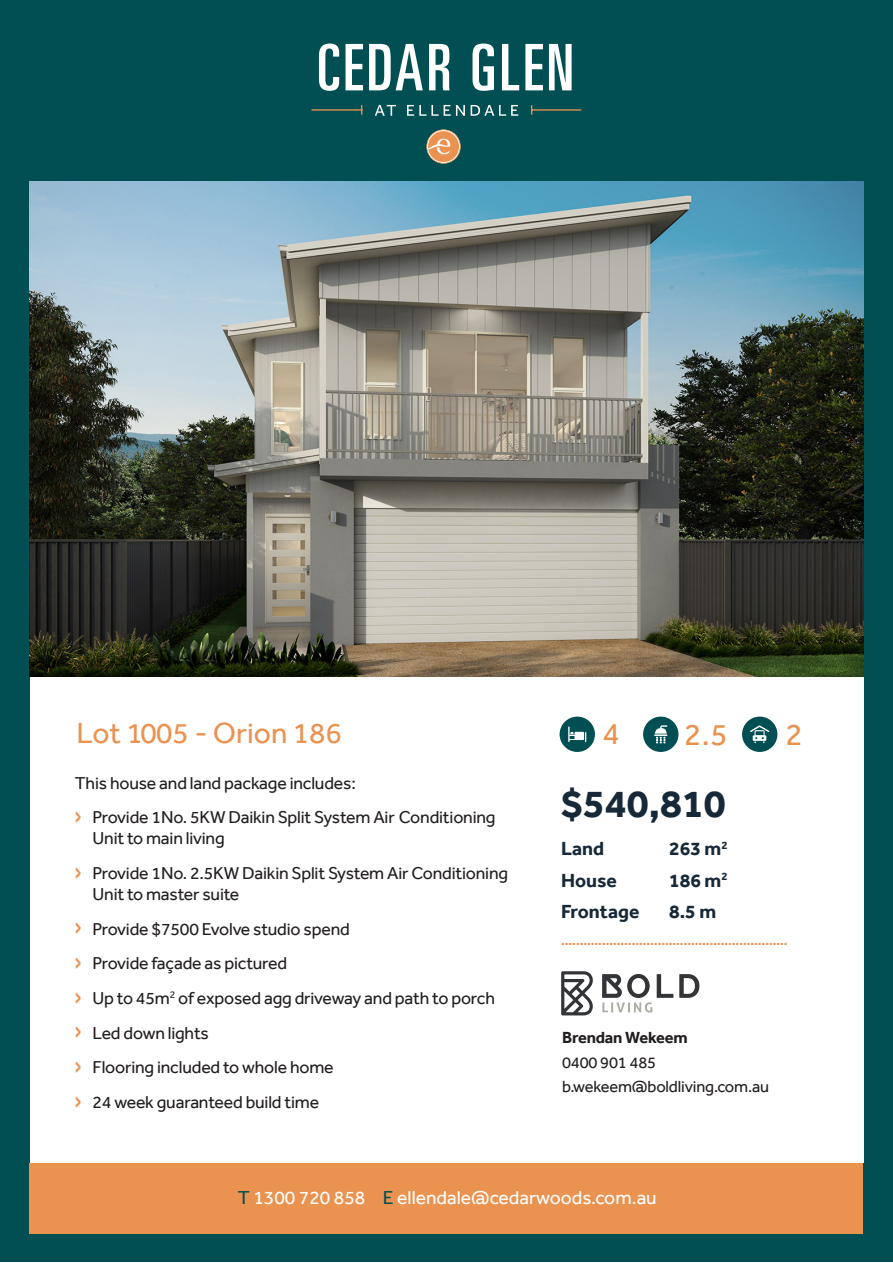
<style>
.page{position:relative;width:893px;height:1263px;background:#fff}
.page>*{position:absolute;margin:0;border:0;box-sizing:border-box;transform-origin:0 0}
.t1{font:700 40.2px "Effra";color:#172938}
.t2{font:31.65px "Effra";color:#ea9250}
.t3{font:30px "Effra";color:#ea9250}
.t4{font:700 19.5px "Effra";color:#172938}
.t5{font:19.35px "Effra";color:#fff}
.t6{font:17.7px/21px "Effra";letter-spacing:-.01em;color:#231f20}
.t7{font:16.5px "Effra";letter-spacing:-.01em;color:#231f20}
.t8{font:700 16.5px "Effra";letter-spacing:-.01em;color:#231f20}
.t9{font:700 13.05px "Effra";color:#ea9250}
.s1{font-weight:700;font-size:24.15px;color:#ea9250}
.s2{color:#014f52}
</style>
<div class="page">
<div style="left:0;top:1px;width:892px;height:1261px;background:#014f52"></div>
<div style="left:30px;top:572px;width:833px;height:591px;background:#fff"></div>
<div style="left:30px;top:1163px;width:833px;height:70px;background:#ea9250"></div>
<div style="left:560px;top:717px;width:35px;height:35px;background:#014f52;border-radius:50%"></div>
<div style="left:574px;top:732px;width:10px;height:8px;background:#fff"></div>
<svg style="left:568px;top:726px;width:9px;height:16px"></svg>
<div style="left:643px;top:717px;width:35px;height:35px;background:#014f52;border-radius:50%"></div>
<svg style="left:654px;top:725px;width:13px;height:18px"></svg>
<div style="left:742px;top:717px;width:35px;height:35px;background:#014f52;border-radius:50%"></div>
<svg style="left:750px;top:725px;width:19px;height:18px"></svg>
<img style="left:30px;top:182px;width:833px;height:494px">
<svg style="left:375px;top:105px;width:143px;height:11px"></svg>
<svg style="left:426px;top:129px;width:35px;height:35px"></svg>
<hr style="left:311px;top:109px;width:51px;height:2px;background:#ea924f">
<hr style="left:531px;top:109px;width:50px;height:2px;background:#ea924f">
<svg style="left:319px;top:44px;width:253px;height:47px"></svg>
<svg style="left:561px;top:971px;width:32px;height:44px"></svg>
<svg style="left:602px;top:974px;width:71px;height:38px"></svg>
<svg style="left:679px;top:974px;width:20px;height:24px"></svg>
<p class="t3" style="left:77px;top:715px;width:267px">Lot 1005 - Orion 186</p>
<p class="t6" style="left:75px;top:772px;width:283px">This house and land package includes:</p>
<p class="t6" style="left:93px;top:807px;width:405px;text-indent:-18px"><span class="s1">&gt;</span> Provide 1No. 5KW Daikin Split System Air Conditioning<br>Unit to main living</p>
<p class="t6" style="left:93px;top:862px;width:417px;text-indent:-18px"><span class="s1">&gt;</span> Provide 1No. 2.5KW Daikin Split System Air Conditioning<br>Unit to master suite</p>
<p class="t6" style="left:75px;top:918px;width:276px"><span class="s1">&gt;</span> Provide $7500 Evolve studio spend</p>
<p class="t6" style="left:75px;top:953px;width:214px"><span class="s1">&gt;</span> Provide façade as pictured</p>
<p class="t6" style="left:75px;top:987px;width:422px"><span class="s1">&gt;</span> Up to 45m<sup>2</sup> of exposed agg driveway and path to porch</p>
<p class="t6" style="left:75px;top:1022px;width:136px"><span class="s1">&gt;</span> Led down lights</p>
<p class="t6" style="left:75px;top:1057px;width:260px"><span class="s1">&gt;</span> Flooring included to whole home</p>
<p class="t6" style="left:75px;top:1091px;width:246px"><span class="s1">&gt;</span> 24 week guaranteed build time</p>
<p class="t2" style="left:602px;top:715px;width:19px">4</p>
<p class="t2" style="left:684px;top:715px;width:45px">2.5</p>
<p class="t2" style="left:785px;top:715px;width:19px">2</p>
<p class="t1" style="left:561px;top:780px;width:166px">$540,810</p>
<p class="t4" style="left:561px;top:837px;width:45px">Land</p>
<p class="t4" style="left:669px;top:837px;width:60px">263 m<sup>2</sup></p>
<p class="t4" style="left:561px;top:868px;width:57px">House</p>
<p class="t4" style="left:669px;top:868px;width:60px">186 m<sup>2</sup></p>
<p class="t4" style="left:561px;top:900px;width:80px">Frontage</p>
<p class="t4" style="left:669px;top:900px;width:49px">8.5 m</p>
<p class="t9" style="left:561px;top:933px;width:228px">.............................................................</p>
<p class="t8" style="left:562px;top:1027px;width:127px">Brendan Wekeem</p>
<p class="t7" style="left:562px;top:1052px;width:96px">0400 901 485</p>
<p class="t7" style="left:562px;top:1077px;width:209px">b.wekeem@boldliving.com.au</p>
<p class="t5" style="left:238px;top:1186px;width:420px"><span class="s2">T</span> 1300 720 858 <span class="s2">E</span> ellendale@cedarwoods.com.au</p>
</div>
